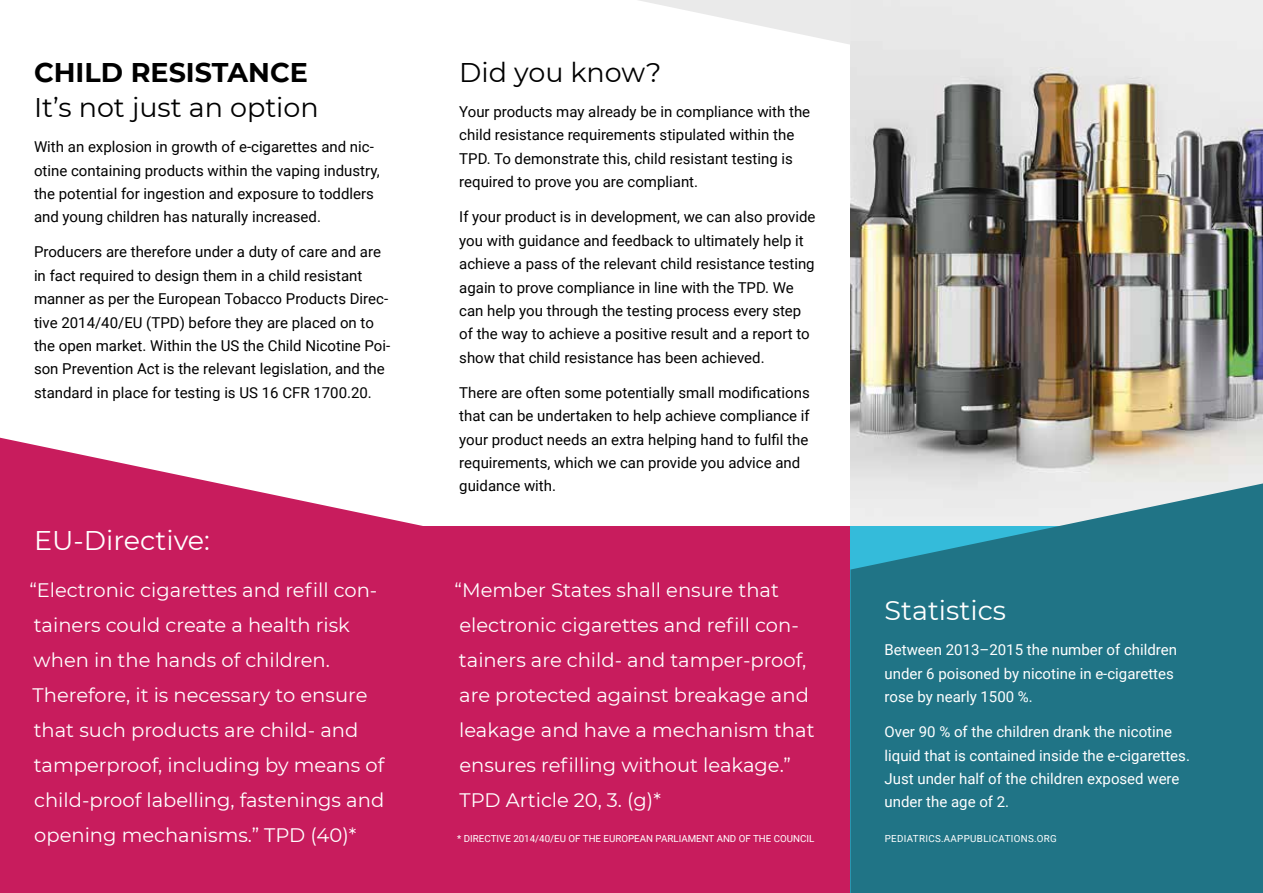
<style>
.page{position:relative;width:1263px;height:893px;background:#fff}
.page>*{position:absolute;margin:0;border:0;box-sizing:border-box;transform-origin:0 0}
.t1{font:27px "Montserrat";color:#000}
.t2{font:27px "Montserrat";color:#fff}
.t3{font:700 27px "Montserrat";color:#000}
.t4{font:19.5px/35.1px "Montserrat";color:#fff}
.t5{font:15px/23.4px "Roboto";color:#000}
.t6{font:15px/23.4px "Roboto";color:#fff}
.t7{font:9.75px "Roboto";color:#fff}
.t8{font:9.75px "Roboto";letter-spacing:.035em;color:#fff}
</style>
<div class="page">
<div style="left:0;top:527px;width:850px;height:366px;background:#c81c5d"></div>
<img style="left:850px;top:0;width:413px;height:483px">
<svg style="left:639px;top:0;width:211px;height:44px"></svg>
<svg style="left:850px;top:483px;width:413px;height:410px;background:#318091"></svg>
<svg style="left:0;top:438px;width:425px;height:89px"></svg>
<h1 class="t3" style="left:34px;top:53px;width:275px">CHILD RESISTANCE</h1>
<h1 class="t1" style="left:34px;top:89px;width:286px">It’s not just an option</h1>
<p class="t5" style="left:34px;top:135px;width:347px">With an explosion in growth of e-cigarettes and nic&shy;otine containing products within the vaping industry, the potential for ingestion and exposure to toddlers and young children has naturally increased.</p>
<p class="t5" style="left:34px;top:240px;width:358px">Producers are therefore under a duty of care and are in fact required to design them in a child resistant manner as per the European Tobacco Products Direc&shy;tive 2014/40/EU (TPD) before they are placed on to the open market. Within the US the Child Nicotine Poi&shy;son Prevention Act is the relevant legislation, and the standard in place for testing is US 16 CFR 1700.20.</p>
<h1 class="t2" style="left:34px;top:522px;width:177px">EU-Directive:</h1>
<p class="t4" style="left:29px;top:572px;width:356px">“Electronic cigarettes and refill con&shy;tainers could create a health risk when in the hands of children.<br>Therefore, it is necessary to ensure that such products are child- and tamperproof, including by means of child-proof labelling, fastenings and opening mechanisms.” TPD (40)*</p>
<h1 class="t1" style="left:459px;top:54px;width:204px">Did you know?</h1>
<p class="t5" style="left:459px;top:99px;width:352px">Your products may already be in compliance with the child resistance requirements stipulated within the TPD. To demonstrate this, child resistant testing is required to prove you are compliant.</p>
<p class="t5" style="left:459px;top:205px;width:358px">If your product is in development, we can also provide you with guidance and feedback to ultimately help it achieve a pass of the relevant child resistance testing again to prove compliance in line with the TPD. We can help you through the testing process every step of the way to achieve a positive result and a report to show that child resistance has been achieved.</p>
<p class="t5" style="left:459px;top:380px;width:352px">There are often some potentially small modifications that can be undertaken to help achieve compliance if your product needs an extra helping hand to fulfil the requirements, which we can provide you advice and guidance with.</p>
<p class="t4" style="left:455px;top:572px;width:361px">“Member States shall ensure that electronic cigarettes and refill con&shy;tainers are child- and tamper-proof, are protected against breakage and leakage and have a mechanism that ensures refilling without leakage.” TPD Article 20, 3. (g)*</p>
<p class="t7" style="left:457px;top:832px;width:359px">* DIRECTIVE 2014/40/EU OF THE EUROPEAN PARLIAMENT AND OF THE COUNCIL</p>
<h1 class="t2" style="left:884px;top:592px;width:123px">Statistics</h1>
<p class="t6" style="left:884px;top:638px;width:294px">Between 2013–2015 the number of children under 6 poisoned by nicotine in e-cigarettes rose by nearly 1500 %.</p>
<p class="t6" style="left:884px;top:720px;width:307px">Over 90 % of the children drank the nicotine liquid that is contained inside the e-cigarettes.<br>Just under half of the children exposed were under the age of 2.</p>
<p class="t8" style="left:885px;top:832px;width:174px">PEDIATRICS.AAPPUBLICATIONS.ORG</p>
</div>
